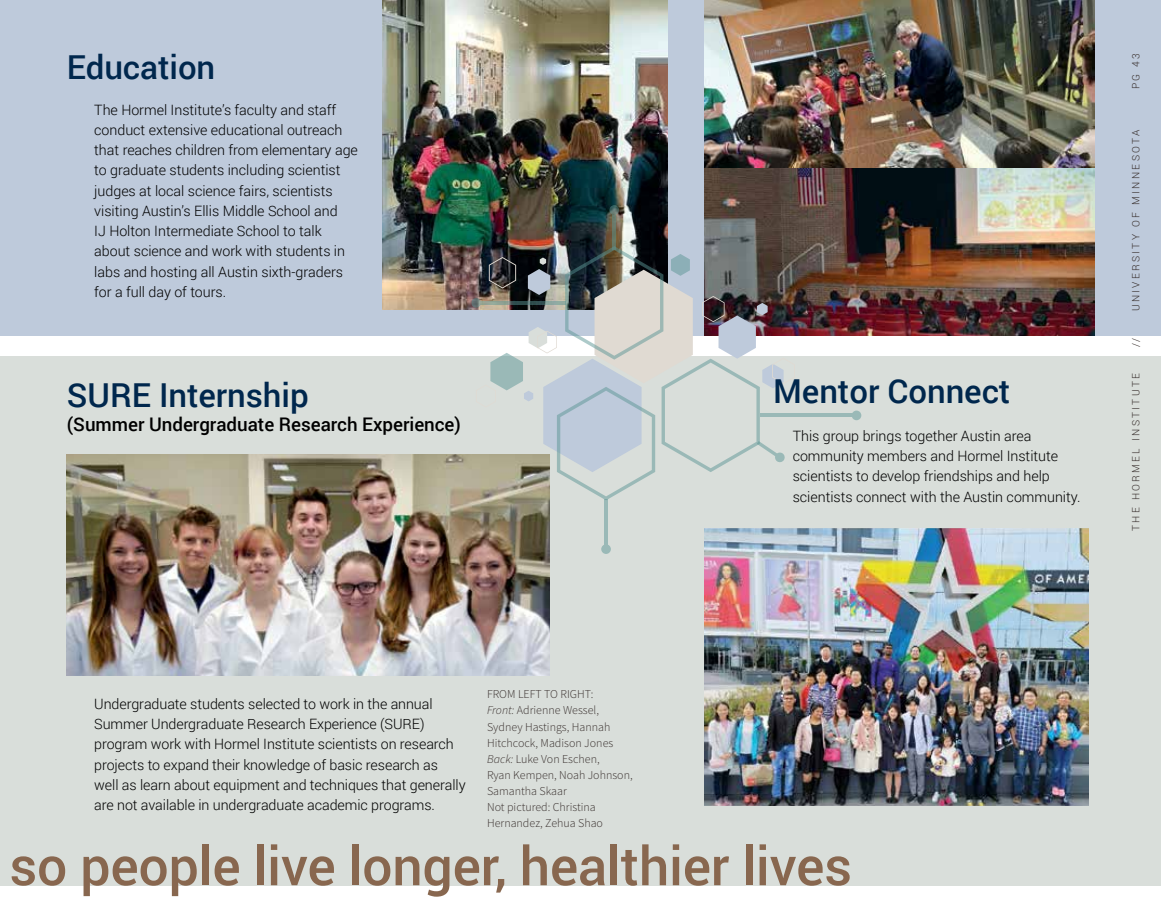
<style>
.page{position:relative;width:1161px;height:918px;background:#fff}
.page>*{position:absolute;margin:0;border:0;box-sizing:border-box;transform-origin:0 0}
.t1{font:500 53.7px "Roboto";letter-spacing:-.005em;color:#88674f}
.t2{font:500 33px "Roboto";color:#00274d}
.t3{font:500 18.75px "Roboto";color:#000}
.t4{font:300 14.25px/20.2px "Roboto";color:#000}
.t5{font:300 12px/16.2px "Source Sans Pro";color:#382f2d}
.t6{font:300 10.2px "Roboto";letter-spacing:.23em;color:#382f2d}
.s1{font-style:italic}
</style>
<div class="page">
<div style="left:0;top:356px;width:1161px;height:530px;background:#d9deda"></div>
<div style="left:0;top:0;width:1161px;height:336px;background:#becadb"></div>
<img style="left:383px;top:0;width:285px;height:309px">
<img style="left:704px;top:528px;width:385px;height:277px">
<img style="left:67px;top:454px;width:483px;height:222px">
<img style="left:704px;top:0;width:391px;height:168px">
<img style="left:704px;top:168px;width:391px;height:168px">
<hr style="left:613px;top:210px;width:3px;height:40px;background:#5b9594">
<svg style="left:609px;top:205px;width:10px;height:10px"></svg>
<svg style="left:471px;top:298px;width:10px;height:10px"></svg>
<hr style="left:604px;top:499px;width:4px;height:50px;background:#9ab9b7">
<svg style="left:601px;top:544px;width:10px;height:10px"></svg>
<hr style="left:760px;top:414px;width:97px;height:3px;background:#5b9594">
<div style="left:852px;top:411px;width:9px;height:9px;background:#9ab9b7;border-radius:50%"></div>
<svg style="left:476px;top:246px;width:319px;height:254px"></svg>
<hr style="left:847px;top:178px;width:25px;height:3px;background:#16768b">
<svg style="left:842px;top:175px;width:11px;height:10px"></svg>
<svg style="left:868px;top:133px;width:4px;height:3px"></svg>
<div style="left:858px;top:129px;width:10px;height:10px;background:#91684a;border-radius:50%"></div>
<svg style="left:843px;top:229px;width:26px;height:29px"></svg>
<svg style="left:852px;top:191px;width:8px;height:10px"></svg>
<svg style="left:851px;top:114px;width:21px;height:6px"></svg>
<h2 class="t2" style="left:67px;top:44px;width:150px">Education</h2>
<p class="t6" style="left:1129px;top:89px;width:38px;rotate:-90deg">PG 43</p>
<p class="t4" style="left:94px;top:99px;width:244px">The Hormel Institute’s faculty and staff</p>
<p class="t4" style="left:94px;top:119px;width:265px">conduct extensive educational outreach that reaches children from elementary age to graduate students including scientist judges at local science fairs, scientists visiting Austin’s Ellis Middle School and<br>IJ Holton Intermediate School to talk about science and work with students in labs and hosting all Austin sixth-graders for a full day of tours.</p>
<p class="t6" style="left:1129px;top:311px;width:183px;rotate:-90deg">UNIVERSITY OF MINNESOTA</p>
<p class="t6" style="left:1129px;top:347px;width:11px;rotate:-90deg">//</p>
<h2 class="t2" style="left:67px;top:372px;width:243px">SURE Internship</h2>
<h3 class="t3" style="left:67px;top:411px;width:395px">(Summer Undergraduate Research Experience)</h3>
<h2 class="t2" style="left:773px;top:368px;width:239px">Mentor Connect</h2>
<p class="t4" style="left:793px;top:425px;width:289px">This group brings together Austin area community members and Hormel Institute scientists to develop friendships and help scientists connect with the Austin community.</p>
<p class="t6" style="left:1129px;top:531px;width:159px;rotate:-90deg">THE HORMEL INSTITUTE</p>
<p class="t4" style="left:94px;top:693px;width:373px">Undergraduate students selected to work in the annual Summer Undergraduate Research Experience (SURE) program work with Hormel Institute scientists on research projects to expand their knowledge of basic research as well as learn about equipment and techniques that generally are not available in undergraduate academic programs.</p>
<p class="t5" style="left:487px;top:686px;width:147px">FROM LEFT TO RIGHT:<br><span class="s1">Front:</span> Adrienne Wessel,<br>Sydney Hastings, Hannah<br>Hitchcock, Madison Jones<br><span class="s1">Back:</span> Luke Von Eschen,<br>Ryan Kempen, Noah Johnson,<br>Samantha Skaar<br>Not pictured: Christina<br>Hernandez, Zehua Shao</p>
<h1 class="t1" style="left:9px;top:828px;width:844px">so people live longer, healthier lives</h1>
</div>
